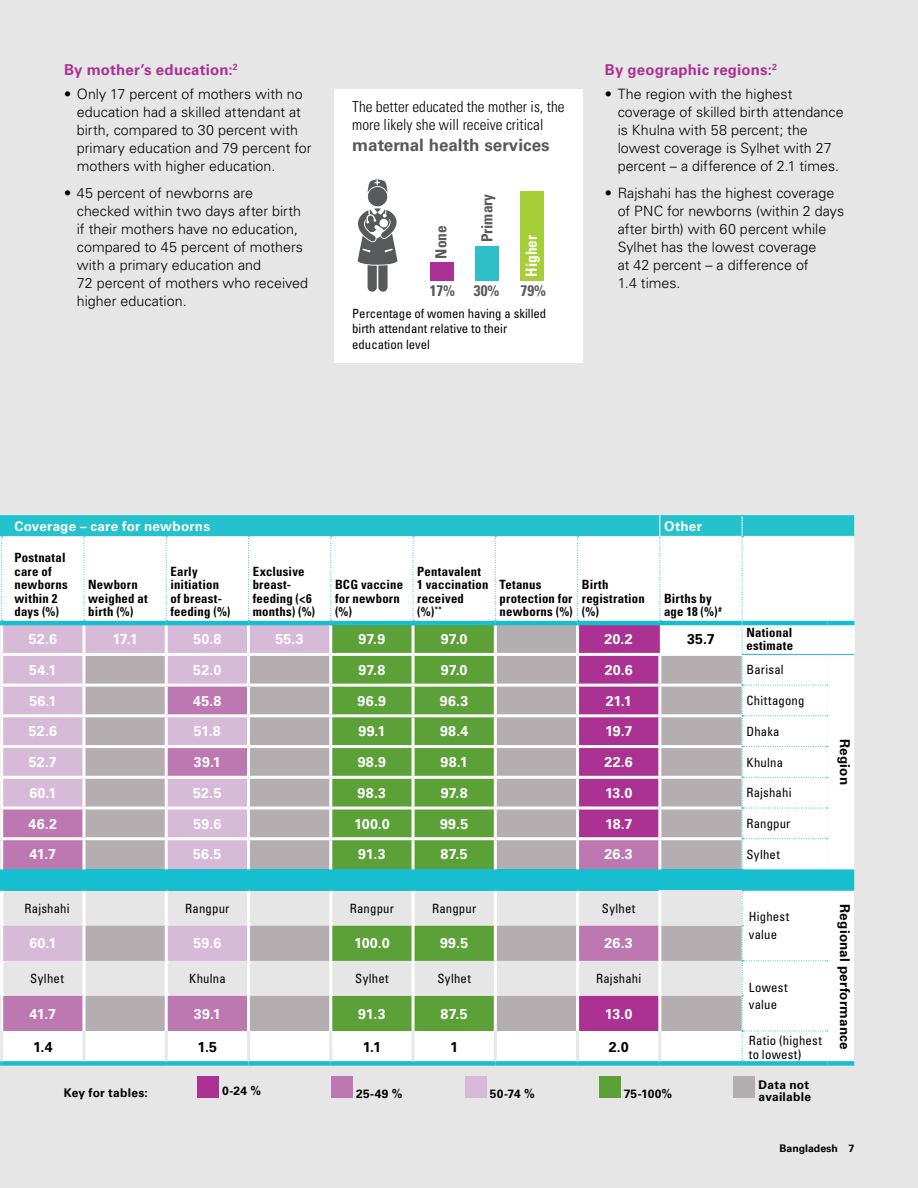
<style>
.page{position:relative;width:918px;height:1188px;background:#e6e6e7}
.page>*{position:absolute;margin:0;border:0;box-sizing:border-box;transform-origin:0 0}
.t1{font:700 16.95px "Univers LT Std";color:#58595b}
.t2{font:300 condensed 15.3px/18.3px "Univers LT Std";color:#010101}
.t3{font:700 condensed 15.3px "Univers LT Std";color:#58595b}
.t4{font:700 condensed 15.3px "Univers LT Std";color:#fff}
.t5{font:700 15px "Univers LT Std";letter-spacing:.01em;color:#ab3192}
.t6{font:300 14.25px/18px "Univers LT Std";color:#000}
.t7{font:700 14.25px "Univers LT Std";letter-spacing:.015em;color:#fff}
.t8{font:700 14.25px "Univers LT Std";color:#000}
.t9{font:700 13.5px "Univers LT Std";letter-spacing:.015em;color:#fff}
.t10{font:700 13.5px "Univers LT Std";letter-spacing:.015em;color:#000}
.t11{font:700 condensed 12.75px/13.6px "Univers LT Std";letter-spacing:.015em;color:#000}
.t12{font:condensed 12.75px/17.9px "Univers LT Std";letter-spacing:.015em;color:#000}
.t13{font:condensed 12.75px/15.3px "Univers LT Std";color:#010101}
.t14{font:700 12px/12.8px "Univers LT Std";letter-spacing:.02em;color:#000}
.t15{font:700 10.5px "Univers LT Std";color:#000}
</style>
<div class="page">
<svg style="left:0;top:515px;width:855px;height:551px;background:#bfcacb"></svg>
<div style="left:334px;top:90px;width:249px;height:273px;background:#fff"></div>
<svg style="left:358px;top:179px;width:40px;height:113px"></svg>
<div style="left:475px;top:246px;width:24px;height:35px;background:#2fbfc9"></div>
<div style="left:430px;top:262px;width:24px;height:19px;background:#aa3193"></div>
<div style="left:520px;top:191px;width:24px;height:90px;background:#a6ce39"></div>
<div style="left:198px;top:1077px;width:21px;height:21px;background:#ab3192"></div>
<div style="left:332px;top:1077px;width:21px;height:21px;background:#bd77b1"></div>
<div style="left:465px;top:1077px;width:22px;height:21px;background:#d7b9d8"></div>
<div style="left:599px;top:1077px;width:22px;height:21px;background:#5ca038"></div>
<div style="left:733px;top:1077px;width:21px;height:21px;background:#b4aeb0"></div>
<p class="t5" style="left:64px;top:61px;width:175px">By mother’s education:<sup>2</sup></p>
<p class="t6" style="left:77px;top:85px;width:236px;text-indent:-13px">• Only 17 percent of mothers with no education had a skilled attendant at birth, compared to 30 percent with primary education and 79 percent for mothers with higher education.</p>
<p class="t6" style="left:77px;top:184px;width:233px;text-indent:-13px">• 45 percent of newborns are checked within two days after birth if their mothers have no education, compared to 45 percent of mothers with a primary education and<br>72 percent of mothers who received higher education.</p>
<p class="t2" style="left:352px;top:97px;width:214px">The better educated the mother is, the more likely she will receive critical</p>
<p class="t1" style="left:352px;top:135px;width:199px">maternal health services</p>
<p class="t3" style="left:478px;top:242px;width:50px;rotate:-90deg">Primary</p>
<p class="t3" style="left:432px;top:259px;width:35px;rotate:-90deg">None</p>
<p class="t4" style="left:522px;top:277px;width:43px;rotate:-90deg">Higher</p>
<p class="t13" style="left:352px;top:306px;width:196px">Percentage of women having a skilled birth attendant relative to their education level</p>
<p class="t3" style="left:430px;top:281px;width:71px">17% 30%</p>
<p class="t3" style="left:521px;top:281px;width:27px">79%</p>
<p class="t5" style="left:605px;top:61px;width:173px">By geographic regions:<sup>2</sup></p>
<p class="t6" style="left:618px;top:85px;width:228px;text-indent:-13px">• The region with the highest coverage of skilled birth attendance is Khulna with 58 percent; the lowest coverage is Sylhet with 27 percent – a difference of 2.1 times.</p>
<p class="t6" style="left:618px;top:184px;width:228px;text-indent:-13px">• Rajshahi has the highest coverage of PNC for newborns (within 2 days after birth) with 60 percent while<br>Sylhet has the lowest coverage<br>at 42 percent – a difference of<br>1.4 times.</p>
<p class="t9" style="left:14px;top:518px;width:197px">Coverage – care for newborns</p>
<p class="t9" style="left:664px;top:518px;width:39px">Other</p>
<p class="t11" style="left:14px;top:550px;width:55px">Postnatal care of newborns within 2 days (%)</p>
<p class="t11" style="left:170px;top:564px;width:62px">Early initiation of breast&shy;feeding (%)</p>
<p class="t11" style="left:253px;top:564px;width:64px">Exclusive breast&shy;feeding (&lt;6 months) (%)</p>
<p class="t11" style="left:417px;top:564px;width:73px">Pentavalent<br>1 vaccination received (%)<sup>**</sup></p>
<p class="t11" style="left:335px;top:578px;width:70px">BCG vaccine for newborn (%)</p>
<p class="t11" style="left:500px;top:578px;width:75px">Tetanus protection for newborns (%)</p>
<p class="t11" style="left:582px;top:578px;width:65px">Birth registration (%)</p>
<p class="t11" style="left:88px;top:578px;width:61px">Newborn weighed at birth (%)</p>
<p class="t11" style="left:664px;top:591px;width:59px">Births by age 18 (%)<sup>#</sup></p>
<p class="t7" style="left:29px;top:631px;width:30px">52.6</p>
<p class="t7" style="left:113px;top:631px;width:26px">17.1</p>
<p class="t7" style="left:193px;top:631px;width:30px">50.8</p>
<p class="t7" style="left:275px;top:631px;width:30px">55.3</p>
<p class="t7" style="left:358px;top:631px;width:28px">97.9</p>
<p class="t7" style="left:441px;top:631px;width:28px">97.0</p>
<p class="t7" style="left:605px;top:631px;width:30px">20.2</p>
<p class="t8" style="left:687px;top:631px;width:29px">35.7</p>
<p class="t11" style="left:746px;top:625px;width:48px">National estimate</p>
<p class="t7" style="left:29px;top:662px;width:29px">54.1</p>
<p class="t7" style="left:193px;top:662px;width:30px">52.0</p>
<p class="t7" style="left:358px;top:662px;width:28px">97.8</p>
<p class="t7" style="left:441px;top:662px;width:28px">97.0</p>
<p class="t7" style="left:605px;top:662px;width:29px">20.6</p>
<p class="t12" style="left:746px;top:661px;width:39px">Barisal</p>
<p class="t7" style="left:29px;top:692px;width:28px">56.1</p>
<p class="t7" style="left:193px;top:692px;width:30px">45.8</p>
<p class="t7" style="left:358px;top:692px;width:30px">96.9</p>
<p class="t7" style="left:440px;top:692px;width:30px">96.3</p>
<p class="t7" style="left:606px;top:692px;width:27px">21.1</p>
<p class="t12" style="left:746px;top:691px;width:60px">Chittagong</p>
<p class="t7" style="left:29px;top:723px;width:30px">52.6</p>
<p class="t7" style="left:194px;top:723px;width:29px">51.8</p>
<p class="t7" style="left:358px;top:723px;width:28px">99.1</p>
<p class="t7" style="left:440px;top:723px;width:30px">98.4</p>
<p class="t7" style="left:605px;top:723px;width:29px">19.7</p>
<p class="t12" style="left:746px;top:722px;width:35px">Dhaka</p>
<p class="t7" style="left:29px;top:754px;width:29px">52.7</p>
<p class="t7" style="left:194px;top:754px;width:28px">39.1</p>
<p class="t7" style="left:358px;top:754px;width:30px">98.9</p>
<p class="t7" style="left:441px;top:754px;width:29px">98.1</p>
<p class="t7" style="left:605px;top:754px;width:30px">22.6</p>
<p class="t12" style="left:746px;top:753px;width:38px">Khulna</p>
<p class="t7" style="left:29px;top:784px;width:28px">60.1</p>
<p class="t7" style="left:193px;top:784px;width:30px">52.5</p>
<p class="t7" style="left:358px;top:784px;width:30px">98.3</p>
<p class="t7" style="left:441px;top:784px;width:28px">97.8</p>
<p class="t7" style="left:605px;top:784px;width:29px">13.0</p>
<p class="t12" style="left:746px;top:784px;width:47px">Rajshahi</p>
<p class="t7" style="left:28px;top:815px;width:30px">46.2</p>
<p class="t7" style="left:193px;top:815px;width:29px">59.6</p>
<p class="t7" style="left:354px;top:815px;width:37px">100.0</p>
<p class="t7" style="left:440px;top:815px;width:30px">99.5</p>
<p class="t7" style="left:605px;top:815px;width:29px">18.7</p>
<p class="t12" style="left:746px;top:814px;width:46px">Rangpur</p>
<p class="t7" style="left:30px;top:846px;width:28px">41.7</p>
<p class="t7" style="left:193px;top:846px;width:30px">56.5</p>
<p class="t7" style="left:358px;top:846px;width:29px">91.3</p>
<p class="t7" style="left:441px;top:846px;width:29px">87.5</p>
<p class="t7" style="left:605px;top:846px;width:30px">26.3</p>
<p class="t12" style="left:746px;top:845px;width:35px">Sylhet</p>
<p class="t10" style="left:853px;top:739px;width:48px;rotate:90deg">Region</p>
<p class="t12" style="left:25px;top:899px;width:47px">Rajshahi</p>
<p class="t12" style="left:185px;top:899px;width:46px">Rangpur</p>
<p class="t12" style="left:350px;top:899px;width:46px">Rangpur</p>
<p class="t12" style="left:432px;top:899px;width:46px">Rangpur</p>
<p class="t12" style="left:602px;top:899px;width:35px">Sylhet</p>
<p class="t12" style="left:749px;top:908px;width:42px">Highest value</p>
<p class="t10" style="left:853px;top:904px;width:147px;rotate:90deg">Regional performance</p>
<p class="t7" style="left:29px;top:935px;width:28px">60.1</p>
<p class="t7" style="left:193px;top:935px;width:29px">59.6</p>
<p class="t7" style="left:354px;top:935px;width:37px">100.0</p>
<p class="t7" style="left:440px;top:935px;width:30px">99.5</p>
<p class="t7" style="left:605px;top:935px;width:30px">26.3</p>
<p class="t12" style="left:30px;top:969px;width:35px">Sylhet</p>
<p class="t12" style="left:189px;top:969px;width:38px">Khulna</p>
<p class="t12" style="left:355px;top:969px;width:35px">Sylhet</p>
<p class="t12" style="left:437px;top:969px;width:35px">Sylhet</p>
<p class="t12" style="left:596px;top:969px;width:47px">Rajshahi</p>
<p class="t12" style="left:749px;top:978px;width:40px">Lowest value</p>
<p class="t7" style="left:30px;top:1005px;width:28px">41.7</p>
<p class="t7" style="left:194px;top:1005px;width:28px">39.1</p>
<p class="t7" style="left:358px;top:1005px;width:29px">91.3</p>
<p class="t7" style="left:441px;top:1005px;width:29px">87.5</p>
<p class="t7" style="left:605px;top:1005px;width:29px">13.0</p>
<p class="t8" style="left:33px;top:1039px;width:21px">1.4</p>
<p class="t8" style="left:198px;top:1039px;width:21px">1.5</p>
<p class="t8" style="left:363px;top:1039px;width:20px">1.1</p>
<p class="t8" style="left:450px;top:1039px;width:9px">1</p>
<p class="t8" style="left:609px;top:1039px;width:22px">2.0</p>
<p class="t12" style="left:749px;top:1033px;width:75px;line-height:13.6px">Ratio (highest to lowest)</p>
<p class="t14" style="left:64px;top:1087px;width:86px">Key for tables:</p>
<p class="t14" style="left:222px;top:1085px;width:40px">0-24 %</p>
<p class="t14" style="left:356px;top:1088px;width:48px">25-49 %</p>
<p class="t14" style="left:490px;top:1088px;width:46px">50-74 %</p>
<p class="t14" style="left:624px;top:1088px;width:50px">75-100%</p>
<p class="t14" style="left:759px;top:1078px;width:54px">Data not available</p>
<p class="t15" style="left:780px;top:1142px;width:76px">Bangladesh 7</p>
</div>
